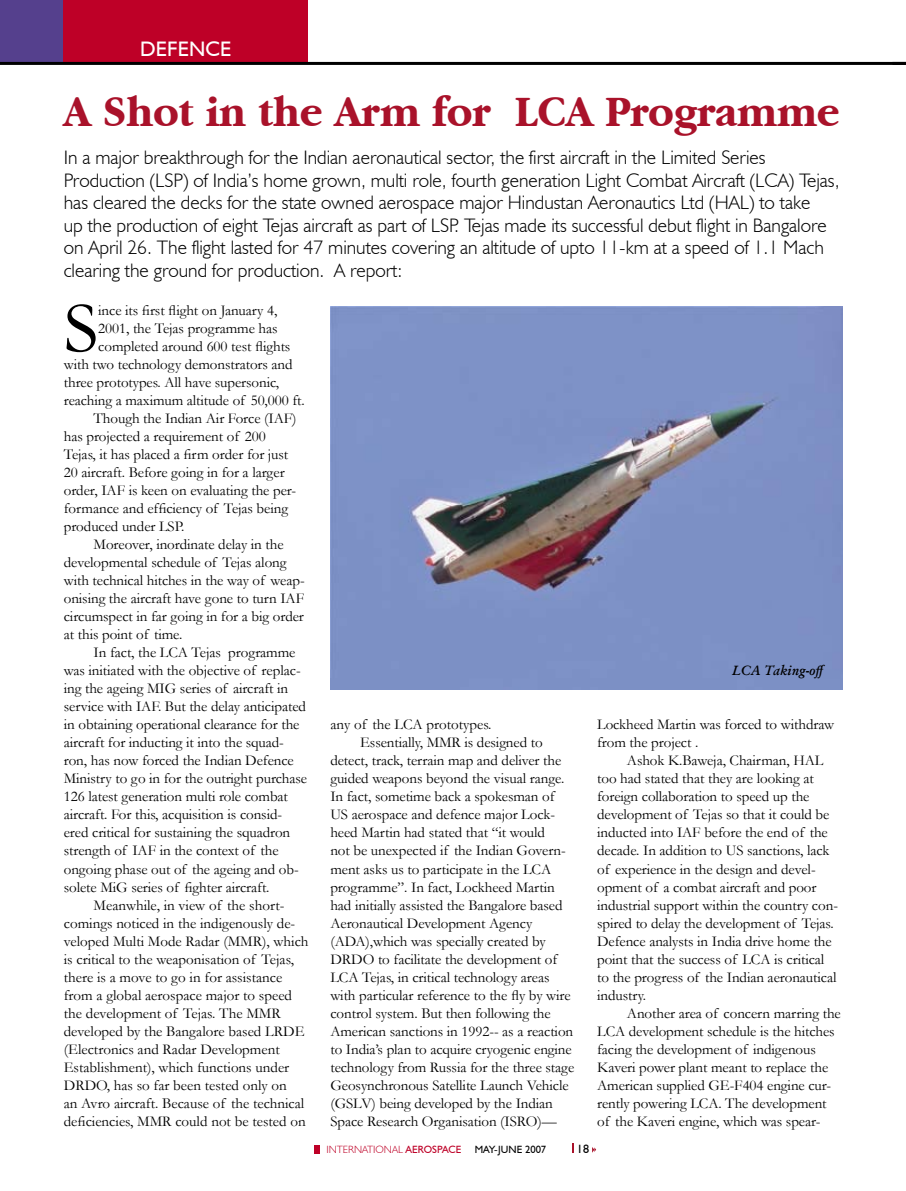
<style>
.page{position:relative;width:906px;height:1191px;background:#fff}
.page>*{position:absolute;margin:0;border:0;box-sizing:border-box;transform-origin:0 0}
.t1{font:72.75px "Garamond";color:#000}
.t2{font:700 45px "Garamond IT Cby BT";letter-spacing:-.01em;color:#a9122a;scale:.95 1}
.t3{font:21px "Humanist 521 BT";color:#fff}
.t4{font:300 19.5px/22.5px "Humanist 521 BT";color:#000}
.t5{font:15px/18px "Garamond";letter-spacing:-.005em;color:#000}
.t6{font:italic 600 13.5px "Garamond";color:#000}
.t7{font:12px "Humanist 521 BT";color:#000}
.t8{font:300 10.5px "Humanist 521 BT";color:#be0027}
.t9{font:10.5px "Humanist 521 BT";color:#000}
.s1{font-weight:400}
</style>
<div class="page">
<div style="left:314px;top:1145px;width:5px;height:8px;background:#be0027"></div>
<div style="left:0;top:0;width:63px;height:63px;background:#55408d"></div>
<hr style="left:905px;top:0;width:1px;height:63px;background:#55408d">
<div style="left:63px;top:0;width:244px;height:63px;background:#be0027"></div>
<hr style="left:0;top:62px;width:906px;height:3px;background:#000">
<svg style="left:592px;top:1147px;width:4px;height:5px"></svg>
<img style="left:330px;top:306px;width:512px;height:383px">
<h3 class="t3" style="left:140px;top:36px;width:93px">DEFENCE</h3>
<h2 class="t2" style="left:64px;top:86px;width:818px">A Shot in the Arm for LCA Programme</h2>
<p class="t4" style="left:64px;top:146px;width:777px">In a major breakthrough for the Indian aeronautical sector, the first aircraft in the Limited Series Production (LSP) of India’s home grown, multi role, fourth generation Light Combat Aircraft (LCA) Tejas, has cleared the decks for the state owned aerospace major Hindustan Aeronautics Ltd (HAL) to take<br>up the production of eight Tejas aircraft as part of LSP. Tejas made its successful debut flight in Bangalore on April 26. The flight lasted for 47 minutes covering an altitude of upto 11-km at a speed of 1.1 Mach clearing the ground for production. A report:</p>
<h1 class="t1" style="left:64px;top:279px;width:36px">S</h1>
<p class="t5" style="left:98px;top:301px;width:181px">ince its first flight on January 4,</p>
<p class="t5" style="left:98px;top:319px;width:181px">2001, the Tejas programme has</p>
<p class="t5" style="left:98px;top:337px;width:194px">completed around 600 test flights</p>
<p class="t5" style="left:64px;top:355px;width:230px">with two technology demonstrators and</p>
<p class="t5" style="left:64px;top:373px;width:217px">three prototypes. All have supersonic,</p>
<p class="t5" style="left:64px;top:391px;width:242px">reaching a maximum altitude of 50,000 ft.</p>
<p class="t5" style="left:94px;top:409px;width:204px">Though the Indian Air Force (IAF)</p>
<p class="t5" style="left:64px;top:427px;width:203px">has projected a requirement of 200</p>
<p class="t5" style="left:64px;top:445px;width:226px">Tejas, it has placed a firm order for just</p>
<p class="t5" style="left:64px;top:463px;width:222px">20 aircraft. Before going in for a larger</p>
<p class="t5" style="left:64px;top:481px;width:234px">order, IAF is keen on evaluating the per-</p>
<p class="t5" style="left:64px;top:499px;width:226px">formance and efficiency of Tejas being</p>
<p class="t5" style="left:64px;top:517px;width:122px">produced under LSP.</p>
<p class="t5" style="left:94px;top:535px;width:192px">Moreover, inordinate delay in the</p>
<p class="t5" style="left:64px;top:553px;width:224px">developmental schedule of Tejas along</p>
<p class="t5" style="left:64px;top:571px;width:242px">with technical hitches in the way of weap-</p>
<p class="t5" style="left:64px;top:589px;width:242px">onising the aircraft have gone to turn IAF</p>
<p class="t5" style="left:64px;top:607px;width:242px">circumspect in far going in for a big order</p>
<p class="t5" style="left:64px;top:625px;width:120px">at this point of time.</p>
<p class="t5" style="left:94px;top:643px;width:203px">In fact, the LCA Tejas programme</p>
<p class="t5" style="left:64px;top:661px;width:238px">was initiated with the objective of replac-</p>
<p class="t5" style="left:64px;top:679px;width:226px">ing the ageing MIG series of aircraft in</p>
<p class="t5" style="left:64px;top:697px;width:244px">service with IAF. But the delay anticipated</p>
<p class="t5" style="left:64px;top:715px;width:237px">in obtaining operational clearance for the</p>
<p class="t5" style="left:64px;top:733px;width:222px">aircraft for inducting it into the squad-</p>
<p class="t5" style="left:64px;top:751px;width:232px">ron, has now forced the Indian Defence</p>
<p class="t5" style="left:64px;top:769px;width:245px">Ministry to go in for the outright purchase</p>
<p class="t5" style="left:64px;top:787px;width:226px">126 latest generation multi role combat</p>
<p class="t5" style="left:64px;top:805px;width:220px">aircraft. For this, acquisition is consid-</p>
<p class="t5" style="left:64px;top:823px;width:228px">ered critical for sustaining the squadron</p>
<p class="t5" style="left:64px;top:841px;width:216px">strength of IAF in the context of the</p>
<p class="t5" style="left:64px;top:859px;width:236px">ongoing phase out of the ageing and ob-</p>
<p class="t5" style="left:64px;top:877px;width:207px">solete MiG series of fighter aircraft.</p>
<p class="t5" style="left:94px;top:895px;width:192px">Meanwhile, in view of the short-</p>
<p class="t5" style="left:64px;top:913px;width:233px">comings noticed in the indigenously de-</p>
<p class="t5" style="left:64px;top:931px;width:246px">veloped Multi Mode Radar (MMR), which</p>
<p class="t5" style="left:64px;top:949px;width:232px">is critical to the weaponisation of Tejas,</p>
<p class="t5" style="left:64px;top:967px;width:220px">there is a move to go in for assistance</p>
<p class="t5" style="left:64px;top:985px;width:230px">from a global aerospace major to speed</p>
<p class="t5" style="left:64px;top:1003px;width:218px">the development of Tejas. The MMR</p>
<p class="t5" style="left:64px;top:1021px;width:242px">developed by the Bangalore based LRDE</p>
<p class="t5" style="left:64px;top:1039px;width:217px">(Electronics and Radar Development</p>
<p class="t5" style="left:64px;top:1057px;width:227px">Establishment), which functions under</p>
<p class="t5" style="left:64px;top:1075px;width:225px">DRDO, has so far been tested only on</p>
<p class="t5" style="left:64px;top:1093px;width:242px">an Avro aircraft. Because of the technical</p>
<p class="t5" style="left:64px;top:1111px;width:243px">deficiencies, MMR could not be tested on</p>
<p class="t6" style="left:732px;top:662px;width:96px">LCA Taking-off</p>
<p class="t5" style="left:330px;top:715px;width:163px">any of the LCA prototypes.</p>
<p class="t5" style="left:360px;top:733px;width:184px">Essentially, MMR is designed to</p>
<p class="t5" style="left:330px;top:751px;width:232px">detect, track, terrain map and deliver the</p>
<p class="t5" style="left:330px;top:769px;width:235px">guided weapons beyond the visual range.</p>
<p class="t5" style="left:330px;top:787px;width:226px">In fact, sometime back a spokesman of</p>
<p class="t5" style="left:330px;top:805px;width:226px">US aerospace and defence major Lock-</p>
<p class="t5" style="left:330px;top:823px;width:216px">heed Martin had stated that “it would</p>
<p class="t5" style="left:330px;top:841px;width:237px">not be unexpected if the Indian Govern-</p>
<p class="t5" style="left:330px;top:859px;width:222px">ment asks us to participate in the LCA</p>
<p class="t5" style="left:330px;top:877px;width:226px">programme”. In fact, Lockheed Martin</p>
<p class="t5" style="left:330px;top:895px;width:234px">had initially assisted the Bangalore based</p>
<p class="t5" style="left:330px;top:913px;width:203px">Aeronautical Development Agency</p>
<p class="t5" style="left:330px;top:931px;width:217px">(ADA),which was specially created by</p>
<p class="t5" style="left:330px;top:949px;width:228px">DRDO to facilitate the development of</p>
<p class="t5" style="left:330px;top:967px;width:221px">LCA Tejas, in critical technology areas</p>
<p class="t5" style="left:330px;top:985px;width:242px">with particular reference to the fly by wire</p>
<p class="t5" style="left:330px;top:1003px;width:222px">control system. But then following the</p>
<p class="t5" style="left:330px;top:1021px;width:244px">American sanctions in 1992-- as a reaction</p>
<p class="t5" style="left:330px;top:1039px;width:243px">to India’s plan to acquire cryogenic engine</p>
<p class="t5" style="left:330px;top:1057px;width:245px">technology from Russia for the three stage</p>
<p class="t5" style="left:330px;top:1075px;width:240px">Geosynchronous Satellite Launch Vehicle</p>
<p class="t5" style="left:330px;top:1093px;width:224px">(GSLV) being developed by the Indian</p>
<p class="t5" style="left:330px;top:1111px;width:228px">Space Research Organisation (ISRO)—</p>
<p class="t8" style="left:326px;top:1143px;width:137px">Internati onal <span class="s1">AEROSPACE</span></p>
<p class="t9" style="left:475px;top:1143px;width:73px">MAY-JUNE 2007</p>
<p class="t7" style="left:577px;top:1141px;width:14px">18</p>
<p class="t5" style="left:597px;top:715px;width:238px">Lockheed Martin was forced to withdraw from the project .</p>
<p class="t5" style="left:597px;top:751px;width:242px;text-indent:30px">Ashok K.Baweja, Chairman, HAL too had stated that they are looking at foreign collaboration to speed up the development of Tejas so that it could be inducted into IAF before the end of the decade. In addition to US sanctions, lack of experience in the design and devel&shy;opment of a combat aircraft and poor industrial support within the country con&shy;spired to delay the development of Tejas.<br>Defence analysts in India drive home the point that the success of LCA is critical to the progress of the Indian aeronautical industry.</p>
<p class="t5" style="left:597px;top:1003px;width:245px;text-indent:30px">Another area of concern marring the LCA development schedule is the hitches facing the development of indigenous Kaveri power plant meant to replace the American supplied GE-F404 engine cur&shy;rently powering LCA. The development of the Kaveri engine, which was spear-</p>
</div>
